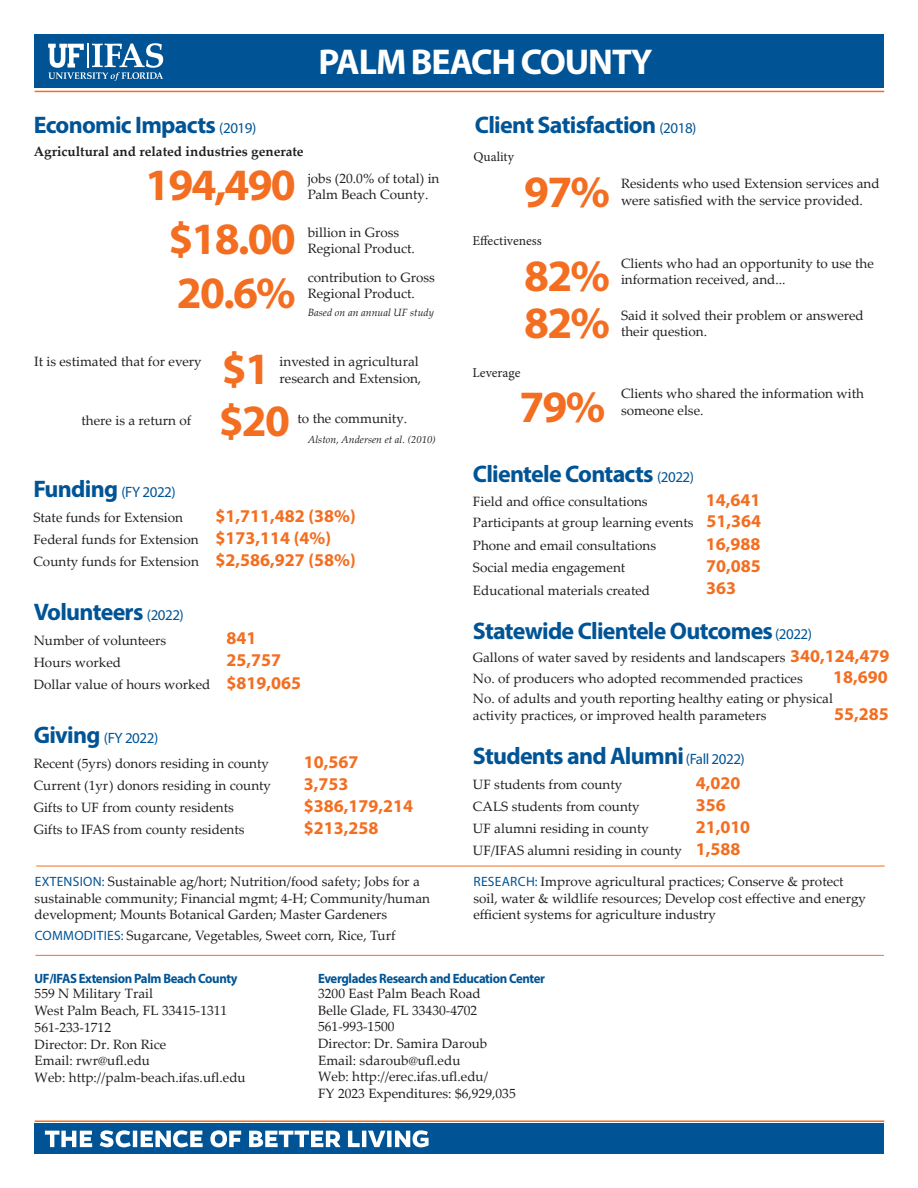
<style>
.page{position:relative;width:918px;height:1188px;background:#fff}
.page>*{position:absolute;margin:0;border:0;box-sizing:border-box;transform-origin:0 0}
.t1{font:700 45px "Myriad Pro";letter-spacing:-.04em;color:#f36e21}
.t2{font:700 36px "Myriad Pro";letter-spacing:-.03em;color:#fff}
.t3{font:700 24px "Myriad Pro";letter-spacing:-.03em;color:#005495}
.t4{font:700 18px "Myriad Pro";color:#f36e21}
.t5{font:15px "Myriad Pro";letter-spacing:-.03em;color:#005495}
.t6{font:13.5px/16.5px "Palatino Linotype";color:#231f20}
.t7{font:700 13.5px "Myriad Pro";letter-spacing:-.03em;color:#005495;scale:.95 1}
.t8{font:700 13.5px "Palatino Linotype";color:#231f20}
.t9{font:13.5px "Minion Pro";color:#231f20}
.t10{font:italic 10.5px "Palatino Linotype";color:#231f20}
.s1{font-weight:400;font-size:15px}
.s2{font-weight:700;font-size:24px}
.s3{font-family:"Myriad Pro";font-weight:700;font-size:18px;color:#f36e21}
.s4{font-family:"Myriad Pro";color:#005495}
.s5{font-style:inherit}
</style>
<div class="page">
<div style="left:35px;top:34px;width:849px;height:54px;background:#005495"></div>
<svg style="left:48px;top:43px;width:115px;height:38px"></svg>
<hr style="left:35px;top:91px;width:849px;height:1px;background:#f36e21">
<div style="left:35px;top:1124px;width:849px;height:30px;background:#005495"></div>
<hr style="left:35px;top:1120px;width:849px;height:2px;background:#f36e21">
<hr style="left:36px;top:955px;width:848px;height:1px;background:#f36e21">
<hr style="left:36px;top:866px;width:849px;height:1px;background:#f36e21">
<svg style="left:45px;top:1130px;width:384px;height:17px"></svg>
<h2 class="t2" style="left:318px;top:39px;width:336px">PALM BEACH COUNTY</h2>
<h3 class="t3" style="left:34px;top:109px;width:224px">Economic Impacts <span class="s1">(2019)</span></h3>
<p class="t8" style="left:34px;top:142px;width:271px">Agricultural and related industries generate</p>
<h1 class="t1" style="left:145px;top:155px;width:152px">194,490</h1>
<p class="t6" style="left:308px;top:169px;width:133px">jobs (20.0% of total) in<br>Palm Beach County.</p>
<h1 class="t1" style="left:168px;top:209px;width:129px">$18.00</h1>
<p class="t6" style="left:308px;top:223px;width:109px">billion in Gross<br>Regional Product.</p>
<h1 class="t1" style="left:177px;top:263px;width:121px">20.6%</h1>
<p class="t6" style="left:308px;top:268px;width:129px">contribution to Gross<br>Regional Product.</p>
<p class="t10" style="left:308px;top:305px;width:128px">Based on an annual UF study</p>
<p class="t6" style="left:34px;top:353px;width:169px">It is estimated that for every</p>
<h1 class="t1" style="left:222px;top:339px;width:50px">$1</h1>
<p class="t6" style="left:280px;top:353px;width:143px">invested in agricultural research and Extension,</p>
<p class="t6" style="left:82px;top:412px;width:111px">there is a return of</p>
<h1 class="t1" style="left:219px;top:392px;width:73px">$20</h1>
<p class="t6" style="left:298px;top:410px;width:111px">to the community.</p>
<p class="t10" style="left:308px;top:432px;width:129px">Alston, Andersen et al. (2010)</p>
<p class="t5" style="left:33px;top:483px;width:144px"><span class="s2">Funding</span> (FY 2022)</p>
<p class="t6" style="left:33px;top:509px;width:151px">State funds for Extension</p>
<h3 class="t4" style="left:216px;top:504px;width:142px">$1,711,482 (38%)</h3>
<p class="t6" style="left:33px;top:528px;width:324px;line-height:22px">Federal funds for Extension <span class="s3">$173,114 (4%)<br></span>County funds for Extension <span class="s3">$2,586,927 (58%)</span></p>
<h3 class="t3" style="left:34px;top:597px;width:152px">Volunteers <span class="s1">(2022)</span></h3>
<p class="t6" style="left:34px;top:632px;width:134px">Number of volunteers</p>
<h3 class="t4" style="left:226px;top:627px;width:31px">841</h3>
<p class="t6" style="left:34px;top:654px;width:89px">Hours worked</p>
<h3 class="t4" style="left:226px;top:650px;width:56px">25,757</h3>
<p class="t6" style="left:34px;top:676px;width:269px">Dollar value of hours worked <span class="s3">$819,065</span></p>
<p class="t5" style="left:34px;top:729px;width:126px"><span class="s2">Giving</span> (FY 2022)</p>
<p class="t6" style="left:34px;top:755px;width:237px">Recent (5yrs) donors residing in county</p>
<h3 class="t4" style="left:304px;top:750px;width:56px">10,567</h3>
<p class="t6" style="left:34px;top:777px;width:239px">Current (1yr) donors residing in county</p>
<h3 class="t4" style="left:304px;top:772px;width:46px">3,753</h3>
<p class="t6" style="left:34px;top:799px;width:202px">Gifts to UF from county residents</p>
<h3 class="t4" style="left:304px;top:794px;width:111px">$386,179,214</h3>
<p class="t6" style="left:34px;top:821px;width:212px">Gifts to IFAS from county residents</p>
<h3 class="t4" style="left:304px;top:816px;width:76px">$213,258</h3>
<p class="t6" style="left:35px;top:873px;width:397px"><span class="s4">EXTENSION:</span> Sustainable ag/hort; Nutrition/food safety; Jobs for a sustainable community; Financial mgmt; 4-H; Community/human development; Mounts Botanical Garden; Master Gardeners</p>
<p class="t6" style="left:35px;top:927px;width:362px"><span class="s4">COMMODITIES:</span> Sugarcane, Vegetables, Sweet corn, Rice, Turf</p>
<h3 class="t3" style="left:475px;top:109px;width:223px">Client Satisfaction <span class="s1">(2018)</span></h3>
<p class="t9" style="left:473px;top:148px;width:42px">Quality</p>
<h1 class="t1" style="left:524px;top:162px;width:87px">97%</h1>
<p class="t6" style="left:621px;top:175px;width:260px">Residents who used Extension services and were satisfied with the service provided.</p>
<p class="t9" style="left:472px;top:232px;width:71px">Effectiveness</p>
<h1 class="t1" style="left:524px;top:246px;width:87px">82%</h1>
<p class="t6" style="left:621px;top:255px;width:254px">Clients who had an opportunity to use the information received, and...</p>
<h1 class="t1" style="left:524px;top:294px;width:87px">82%</h1>
<p class="t6" style="left:621px;top:306px;width:244px">Said it solved their problem or answered their question.</p>
<p class="t9" style="left:472px;top:363px;width:49px">Leverage</p>
<h1 class="t1" style="left:519px;top:378px;width:87px">79%</h1>
<p class="t6" style="left:621px;top:385px;width:244px">Clients who shared the information with someone else.</p>
<h3 class="t3" style="left:473px;top:458px;width:223px">Clientele Contacts <span class="s1">(2022)</span></h3>
<p class="t6" style="left:473px;top:493px;width:176px">Field and office consultations</p>
<h3 class="t4" style="left:706px;top:489px;width:56px">14,641</h3>
<p class="t6" style="left:473px;top:511px;width:290px;line-height:23px">Participants at group learning events <span class="s3">51,364<br></span>Phone and email consultations</p>
<h3 class="t4" style="left:706px;top:533px;width:56px">16,988</h3>
<p class="t6" style="left:473px;top:559px;width:154px">Social media engagement</p>
<h3 class="t4" style="left:706px;top:555px;width:56px">70,085</h3>
<p class="t6" style="left:473px;top:581px;width:179px">Educational materials created</p>
<h3 class="t4" style="left:706px;top:577px;width:31px">363</h3>
<h3 class="t3" style="left:473px;top:615px;width:341px">Statewide Clientele Outcomes <span class="s1">(2022)</span></h3>
<p class="t6" style="left:473px;top:647px;width:418px;line-height:20.5px">Gallons of water saved by residents and landscapers <span class="s3">340,124,479<br></span>No. of producers who adopted recommended practices</p>
<h3 class="t4" style="left:833px;top:665px;width:56px">18,690</h3>
<p class="t6" style="left:473px;top:690px;width:362px">No. of adults and youth reporting healthy eating or physical activity practices, or improved health parameters</p>
<h3 class="t4" style="left:834px;top:702px;width:56px">55,285</h3>
<h3 class="t3" style="left:473px;top:741px;width:273px">Students and Alumni <span class="s1">(Fall 2022)</span></h3>
<p class="t6" style="left:473px;top:776px;width:151px">UF students from county</p>
<h3 class="t4" style="left:696px;top:771px;width:46px">4,020</h3>
<p class="t6" style="left:473px;top:798px;width:168px">CALS students from county</p>
<h3 class="t4" style="left:696px;top:793px;width:31px">356</h3>
<p class="t6" style="left:473px;top:820px;width:178px">UF alumni residing in county</p>
<h3 class="t4" style="left:696px;top:816px;width:56px">21,010</h3>
<p class="t6" style="left:473px;top:842px;width:269px">UF/IFAS alumni residing in county <span class="s3">1,588</span></p>
<p class="t6" style="left:473px;top:873px;width:394px"><span class="s4">RESEARCH:</span> Improve agricultural practices; Conserve &amp; protect soil, water &amp; wildlife resources; Develop cost effective and energy efficient systems for agriculture industry</p>
<p class="t7" style="left:35px;top:970px;width:215px">UF/IFAS Extension Palm Beach County</p>
<p class="t6" style="left:35px;top:985px;width:213px">559 N Military Trail<br>West Palm Beach, FL 33415-1311<br>561-233-1712<br>Director: Dr. Ron Rice<br>Email: rwr@ufl.edu<br>Web: http://<span class="s5">palm-beach.</span>ifas.ufl.ed<span class="s5">u</span></p>
<p class="t7" style="left:318px;top:969px;width:240px">Everglades Research and Education Center</p>
<p class="t6" style="left:318px;top:985px;width:199px">3200 East Palm Beach Road<br>Belle Glade, FL 33430-4702<br>561-993-1500<br>Director: Dr. Samira Daroub<br>Email: sdaroub@ufl.edu<br>Web: http://erec.ifas.ufl.edu/<br>FY 2023 Expenditures: $6,929,035</p>
</div>
